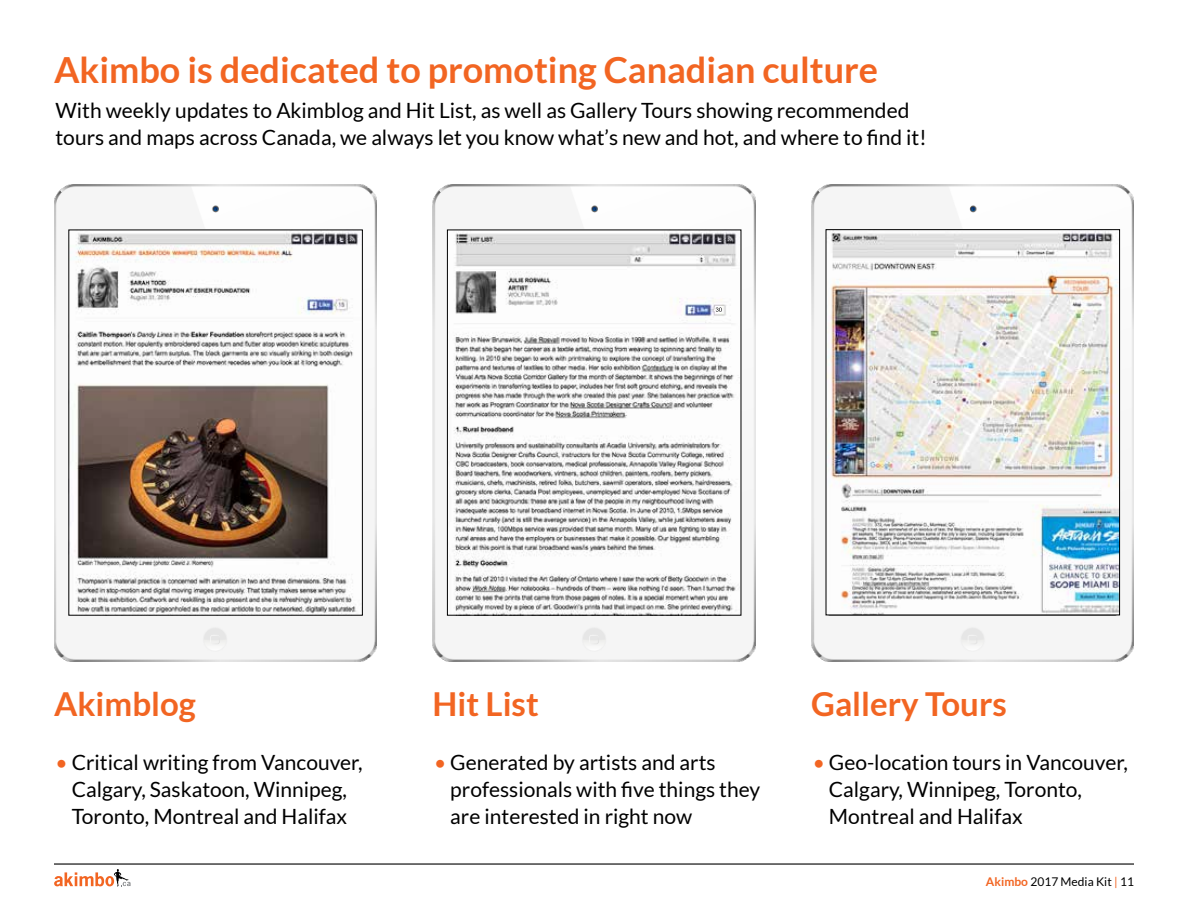
<style>
.page{position:relative;width:1188px;height:918px;background:#fff}
.page>*{position:absolute;margin:0;border:0;box-sizing:border-box;transform-origin:0 0}
.t1{font:700 36px "Lato";color:#f26522}
.t2{font:700 33px "Lato";color:#f26522}
.t3{font:21px/27px "Lato";color:#000}
.t4{font:12px "Lato";color:#000}
.s1{color:#f26522}
.s2{font-weight:700;color:#f26522}
</style>
<div class="page">
<hr style="left:54px;top:863px;width:1080px;height:2px;background:#000">
<svg style="left:54px;top:869px;width:77px;height:17px"></svg>
<img style="left:54px;top:184px;width:323px;height:477px">
<img style="left:811px;top:184px;width:323px;height:477px">
<img style="left:433px;top:184px;width:322px;height:477px">
<img style="left:71px;top:232px;width:290px;height:381px">
<img style="left:828px;top:231px;width:290px;height:382px">
<div style="left:826px;top:229px;width:294px;height:386px;border:1px solid #000"></div>
<img style="left:449px;top:232px;width:290px;height:381px">
<svg style="left:716px;top:307px;width:6px;height:6px"></svg>
<h1 class="t1" style="left:54px;top:49px;width:826px">Akimbo is dedicated to promoting Canadian culture</h1>
<p class="t3" style="left:56px;top:97px;width:873px">With weekly updates to Akimblog and Hit List, as well as Gallery Tours showing recommended tours and maps across Canada, we always let you know what’s new and hot, and where to find it!</p>
<h2 class="t2" style="left:54px;top:685px;width:143px">Akimblog</h2>
<p class="t3" style="left:56px;top:749px;width:309px;text-align:center"><span class="s1">•</span> Critical writing from Vancouver,<br>Calgary, Saskatoon, Winnipeg,<br>Toronto, Montreal and Halifax</p>
<h2 class="t2" style="left:433px;top:685px;width:108px">Hit List</h2>
<p class="t3" style="left:450px;top:749px;width:311px;text-indent:-16px"><span class="s1">•</span> Generated by artists and arts professionals with five things they are interested in right now</p>
<h2 class="t2" style="left:811px;top:685px;width:197px">Gallery Tours</h2>
<p class="t3" style="left:829px;top:749px;width:300px;text-indent:-16px"><span class="s1">•</span> Geo-location tours in Vancouver,<br>Calgary, Winnipeg, Toronto,<br>Montreal and Halifax</p>
<p class="t4" style="left:986px;top:875px;width:150px"><span class="s2">Akimbo</span> 2017 Media Kit <span class="s1">|</span> 11</p>
</div>
